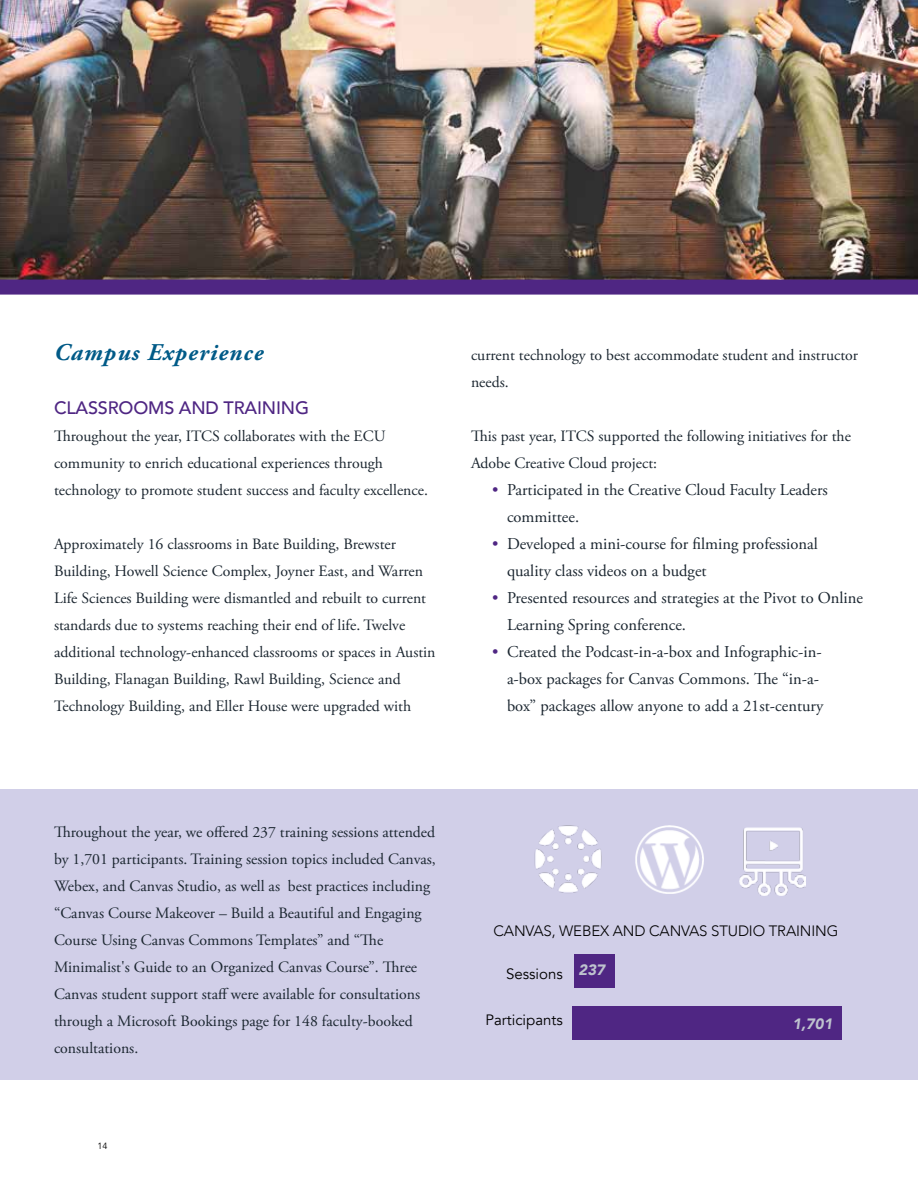
<style>
.page{position:relative;width:918px;height:1188px;background:#fff}
.page>*{position:absolute;margin:0;border:0;box-sizing:border-box;transform-origin:0 0}
.Chapter_Title_-_Alig{font:italic 700 24px "Adobe Garamond Pro";letter-spacing:.05em;color:#005a87}
.Title_-_Align_Left{font:500 18px "Avenir";letter-spacing:-.01em;color:#4f2683}
.Bulleted_List{font:16.5px/27px "Adobe Garamond Pro";color:#1b2630}
.Body_Text{font:15.75px/27px "Adobe Garamond Pro";color:#1b2630}
.t1{font:300 15px "Avenir";letter-spacing:-.01em;color:#000}
.t2{font:15px "Avenir";color:#000}
.t3{font:italic 900 15px "Avenir";color:#bec3ce}
.t4{font:9px "Avenir";color:#000}
.s1{color:#4f2683}
</style>
<div class="page">
<img style="left:0;top:0;width:918px;height:280px">
<div style="left:0;top:280px;width:918px;height:15px;background:#4f2683"></div>
<div style="left:0;top:789px;width:918px;height:291px;background:#d1cfe8"></div>
<img style="left:635px;top:826px;width:69px;height:68px">
<img style="left:534px;top:825px;width:68px;height:68px">
<div style="left:574px;top:954px;width:40px;height:34px;background:#4f2683"></div>
<div style="left:573px;top:1006px;width:269px;height:34px;background:#4f2683"></div>
<img style="left:740px;top:827px;width:66px;height:68px">
<h1 class="Chapter_Title_-_Alig" style="left:54px;top:339px;width:211px">Campus Experience</h1>
<p class="Title_-_Align_Left" style="left:54px;top:392px;width:257px">CLASSROOMS AND TRAINING</p>
<p class="Body_Text" style="left:54px;top:423px;width:376px">Throughout the year, ITCS collaborates with the ECU community to enrich educational experiences through technology to promote student success and faculty excellence.</p>
<p class="Body_Text" style="left:54px;top:531px;width:383px">Approximately 16 classrooms in Bate Building, Brewster Building, Howell Science Complex, Joyner East, and Warren Life Sciences Building were dismantled and rebuilt to current standards due to systems reaching their end of life. Twelve additional technology-enhanced classrooms or spaces in Austin Building, Flanagan Building, Rawl Building, Science and Technology Building, and Eller House were upgraded with</p>
<p class="Body_Text" style="left:471px;top:342px;width:389px">current technology to best accommodate student and instructor needs.</p>
<p class="Body_Text" style="left:471px;top:423px;width:382px">This past year, ITCS supported the following initiatives for the<br>Adobe Creative Cloud project:</p>
<p class="Bulleted_List" style="left:507px;top:477px;width:322px;text-indent:-15px"><span class="s1">•</span> Participated in the Creative Cloud Faculty Leaders committee.</p>
<p class="Bulleted_List" style="left:507px;top:531px;width:312px;text-indent:-15px"><span class="s1">•</span> Developed a mini-course for filming professional quality class videos on a budget</p>
<p class="Bulleted_List" style="left:507px;top:585px;width:358px;text-indent:-15px"><span class="s1">•</span> Presented resources and strategies at the Pivot to Online<br>Learning Spring conference.</p>
<p class="Bulleted_List" style="left:507px;top:639px;width:318px;text-indent:-15px"><span class="s1">•</span> Created the Podcast-in-a-box and Infographic-in&shy;a-box packages for Canvas Commons. The “in-a&shy;box” packages allow anyone to add a 21st-century</p>
<p class="Body_Text" style="left:54px;top:819px;width:383px">Throughout the year, we offered 237 training sessions attended by 1,701 participants. Training session topics included Canvas, Webex, and Canvas Studio, as well as best practices including “Canvas Course Makeover – Build a Beautiful and Engaging Course Using Canvas Commons Templates” and “The Minimalist's Guide to an Organized Canvas Course”. Three Canvas student support staff were available for consultations through a Microsoft Bookings page for 148 faculty-booked consultations.</p>
<p class="t4" style="left:98px;top:1140px;width:12px">14</p>
<p class="t1" style="left:494px;top:922px;width:346px">CANVAS, WEBEX AND CANVAS STUDIO TRAINING</p>
<p class="t3" style="left:579px;top:957px;width:28px">237</p>
<p class="t2" style="left:506px;top:965px;width:58px">Sessions</p>
<p class="t2" style="left:485px;top:1011px;width:79px">Participants</p>
<p class="t3" style="left:793px;top:1011px;width:41px">1,701</p>
</div>
